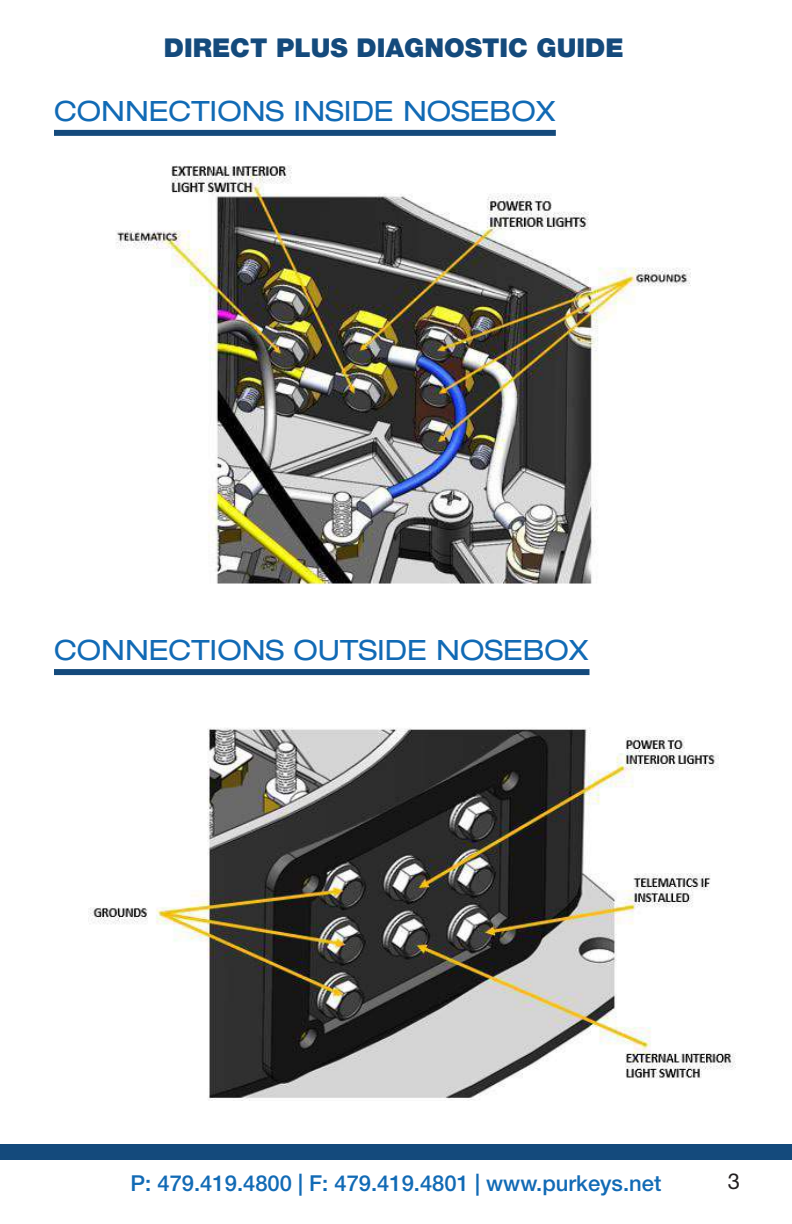
<style>
.page{position:relative;width:792px;height:1224px;background:#fff}
.page>*{position:absolute;margin:0;border:0;box-sizing:border-box;transform-origin:0 0}
.t1{font:expanded 28px "Helvetica Neue LT Std";color:#116ab5}
.t2{font:900 26px "Helvetica Neue LT Std";color:#144a7c}
.t3{font:500 22px "Helvetica Neue LT Std";color:#116ab5}
.t4{font:22px "Helvetica Neue LT Std";color:#231f20}
</style>
<div class="page">
<div style="left:0;top:1144px;width:792px;height:16px;background:#144a7c"></div>
<div style="left:54px;top:130px;width:502px;height:6px;background:#144a7c"></div>
<img style="left:116px;top:165px;width:574px;height:420px">
<img style="left:88px;top:728px;width:648px;height:372px">
<div style="left:54px;top:669px;width:536px;height:6px;background:#144a7c"></div>
<p class="t2" style="left:164px;top:32px;width:461px">DIRECT PLUS DIAGNOSTIC GUIDE</p>
<p class="t1" style="left:54px;top:94px;width:503px">CONNECTIONS INSIDE NOSEBOX</p>
<p class="t1" style="left:54px;top:633px;width:536px">CONNECTIONS OUTSIDE NOSEBOX</p>
<p class="t3" style="left:131px;top:1170px;width:532px">P: 479.419.4800 | F: 479.419.4801 | www.purkeys.net</p>
<p class="t4" style="left:728px;top:1168px;width:14px">3</p>
</div>
